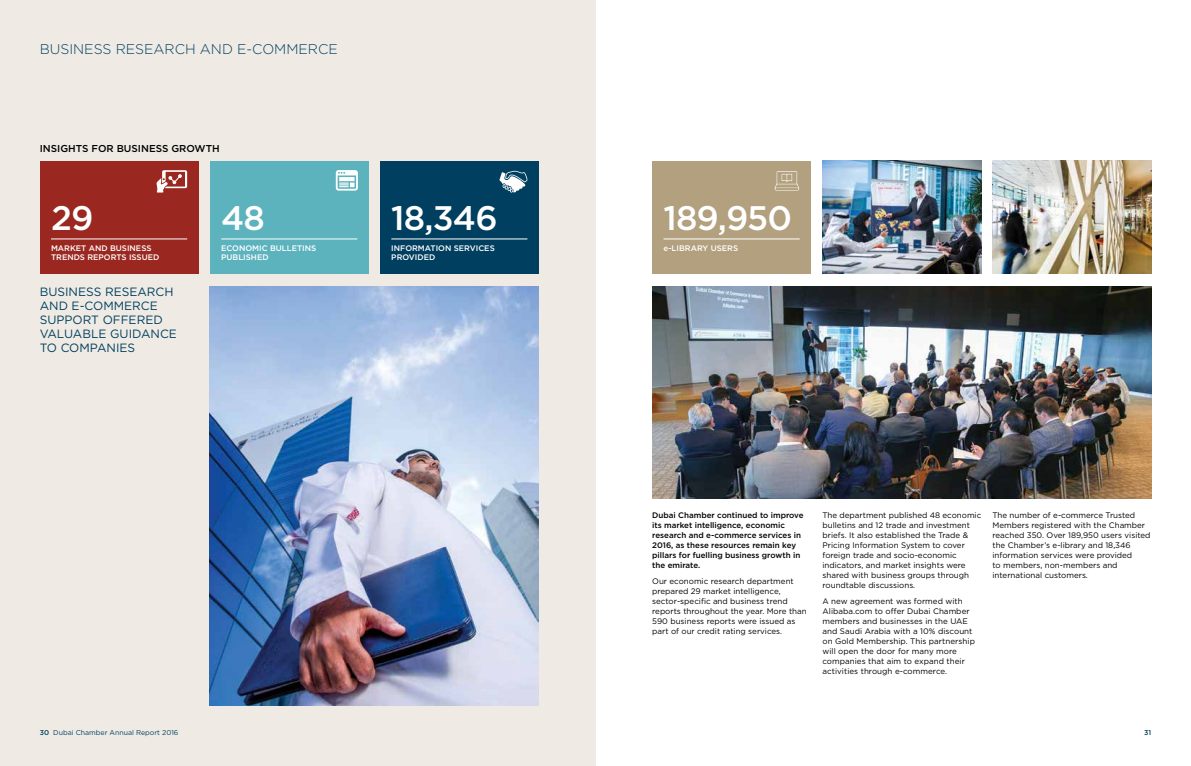
<style>
.page{position:relative;width:1191px;height:766px;background:#fff}
.page>*{position:absolute;margin:0;border:0;box-sizing:border-box;transform-origin:0 0}
.t1{font:500 34px "Gotham";letter-spacing:-.025em;color:#fff}
.t2{font:300 14px "Gotham";color:#003f5f}
.t3{font:12px/14px "Gotham";color:#003f5f}
.t4{font:500 10px "Gotham";color:#000}
.t5{font:8px/10px "Gotham";color:#000}
.t6{font:500 8px/10px "Gotham";color:#000}
.t7{font:500 8px/9.6px "Gotham";color:#fff}
.t8{font:7px "Gotham";color:#003f5f}
.t9{font:500 7px "Gotham";color:#003f5f}
.s1{font-weight:500}
</style>
<div class="page">
<div style="left:0;top:0;width:595px;height:765px;background:#efebe4"></div>
<div style="left:652px;top:161px;width:159px;height:112px;background:#b2a07e"></div>
<div style="left:40px;top:161px;width:158px;height:112px;background:#9a2820"></div>
<div style="left:380px;top:161px;width:159px;height:112px;background:#003f5f"></div>
<div style="left:210px;top:161px;width:159px;height:112px;background:#5cb3bd"></div>
<hr style="left:51px;top:239px;width:136px;height:1px;background:#fff">
<hr style="left:221px;top:239px;width:136px;height:1px;background:#fff">
<hr style="left:391px;top:239px;width:136px;height:1px;background:#fff">
<hr style="left:663px;top:239px;width:136px;height:1px;background:#fff">
<img style="left:210px;top:286px;width:329px;height:419px">
<img style="left:652px;top:286px;width:499px;height:212px">
<img style="left:822px;top:161px;width:159px;height:112px">
<img style="left:992px;top:161px;width:159px;height:112px">
<svg style="left:156px;top:170px;width:31px;height:22px"></svg>
<svg style="left:336px;top:170px;width:22px;height:20px"></svg>
<svg style="left:499px;top:171px;width:29px;height:21px"></svg>
<svg style="left:774px;top:171px;width:26px;height:20px"></svg>
<h2 class="t2" style="left:40px;top:40px;width:299px">BUSINESS RESEARCH AND E-COMMERCE</h2>
<p class="t4" style="left:40px;top:142px;width:182px">INSIGHTS FOR BUSINESS GROWTH</p>
<h1 class="t1" style="left:51px;top:195px;width:44px">29</h1>
<p class="t7" style="left:51px;top:243px;width:110px">MARKET AND BUSINESS<br>TRENDS REPORTS ISSUED</p>
<h3 class="t3" style="left:40px;top:284px;width:139px">BUSINESS RESEARCH<br>AND E-COMMERCE<br>SUPPORT OFFERED<br>VALUABLE GUIDANCE<br>TO COMPANIES</h3>
<h1 class="t1" style="left:221px;top:195px;width:45px">48</h1>
<p class="t7" style="left:221px;top:243px;width:97px">ECONOMIC BULLETINS<br>PUBLISHED</p>
<h1 class="t1" style="left:391px;top:195px;width:108px">18,346</h1>
<p class="t7" style="left:391px;top:243px;width:105px">INFORMATION SERVICES<br>PROVIDED</p>
<h1 class="t1" style="left:663px;top:195px;width:130px">189,950</h1>
<p class="t7" style="left:663px;top:243px;width:76px">e-LIBRARY USERS</p>
<p class="t6" style="left:652px;top:510px;width:153px">Dubai Chamber continued to improve its market intelligence, economic research and e-commerce services in<br>2016, as these resources remain key pillars for fuelling business growth in the emirate.</p>
<p class="t5" style="left:652px;top:575px;width:156px">Our economic research department prepared 29 market intelligence, sector-specific and business trend reports throughout the year. More than 590 business reports were issued as part of our credit rating services.</p>
<p class="t5" style="left:822px;top:510px;width:160px">The department published 48 economic bulletins and 12 trade and investment briefs. It also established the Trade &amp; Pricing Information System to cover foreign trade and socio-economic indicators, and market insights were shared with business groups through roundtable discussions.</p>
<p class="t5" style="left:822px;top:595px;width:154px">A new agreement was formed with Alibaba.com to offer Dubai Chamber members and businesses in the UAE and Saudi Arabia with a 10% discount on Gold Membership. This partnership will open the door for many more companies that aim to expand their activities through e-commerce.</p>
<p class="t5" style="left:992px;top:510px;width:160px">The number of e-commerce Trusted Members registered with the Chamber reached 350. Over 189,950 users visited the Chamber’s e-library and 18,346 information services were provided<br>to members, non-members and international customers.</p>
<p class="t8" style="left:40px;top:727px;width:140px"><span class="s1">30</span> Dubai Chamber Annual Report 2016</p>
<p class="t9" style="left:1144px;top:727px;width:9px">31</p>
</div>
